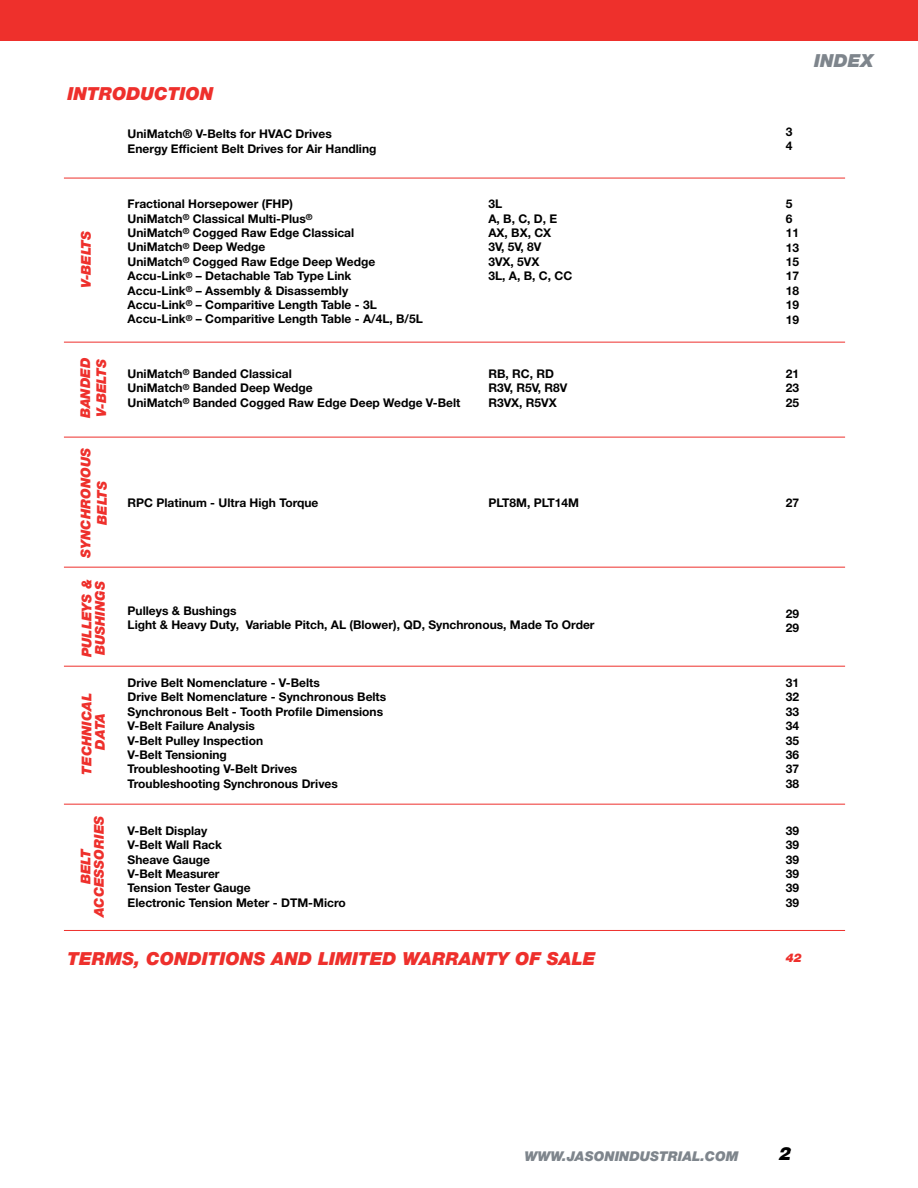
<style>
.page{position:relative;width:918px;height:1188px;background:#fff}
.page>*{position:absolute;margin:0;border:0;box-sizing:border-box;transform-origin:0 0}
.t1{font:italic 900 18px "Helvetica Neue LT Std";color:#ee302c}
.t2{font:italic 900 18px "Helvetica Neue LT Std";color:#7e858c}
.t3{font:italic 900 18px "Helvetica LT Std";color:#000}
.t4{font:italic 900 13.5px/13.5px "Helvetica Neue LT Std";color:#ee302c;text-align:center}
.t5{font:italic 900 13.5px "Helvetica Neue LT Std";color:#7e858c}
.t6{font:700 12px/14.4px "Helvetica Neue LT Std";color:#000}
.t7{font:italic 900 12px "Helvetica Neue LT Std";color:#ee302c}
.s1{font-family:"Helvetica Neue LT Std";font-weight:400;font-style:normal;font-size:15px;color:#fff}
</style>
<div class="page">
<div style="left:0;top:0;width:918px;height:41px;background:#ee302c"></div>
<hr style="left:64px;top:342px;width:781px;height:1px;background:#ee302c">
<hr style="left:64px;top:567px;width:781px;height:1px;background:#ee302c">
<hr style="left:64px;top:930px;width:781px;height:1px;background:#ee302c">
<hr style="left:64px;top:178px;width:781px;height:1px;background:#ee302c">
<hr style="left:64px;top:666px;width:781px;height:1px;background:#ee302c">
<hr style="left:64px;top:437px;width:781px;height:1px;background:#ee302c">
<hr style="left:64px;top:804px;width:781px;height:1px;background:#ee302c">
<h1 class="t1" style="left:68px;top:83px;width:147px">INTRODUCTION</h1>
<p class="t6" style="left:128px;top:127px;width:250px">UniMatch® V-Belts for HVAC Drives<br>Energy Efficient Belt Drives for Air Handling</p>
<p class="t6" style="left:786px;top:125px;width:8px">3<br>4</p>
<h1 class="t2" style="left:814px;top:50px;width:61px">INDEX</h1>
<p class="t4" style="left:79px;top:288px;width:59px;rotate:-90deg">V-BELTS</p>
<p class="t6" style="left:128px;top:197px;width:297px">Fractional Horsepower (FHP)<br>UniMatch<sup>®</sup> Classical Multi-Plus<sup>®<br></sup>UniMatch<sup>®</sup> Cogged Raw Edge Classical<br>UniMatch<sup>®</sup> Deep Wedge<br>UniMatch<sup>®</sup> Cogged Raw Edge Deep Wedge Accu-Link<sup>®</sup> – Detachable Tab Type Link<br>Accu-Link<sup>®</sup> – Assembly &amp; Disassembly<br>Accu-Link<sup>®</sup> – Comparitive Length Table - 3L Accu-Link<sup>®</sup> – Comparitive Length Table - A/4L, B/5L</p>
<p class="t6" style="left:488px;top:197px;width:85px">3L<br>A, B, C, D, E<br>AX, BX, CX<br>3V, 5V, 8V<br>3VX, 5VX<br>3L, A, B, C, CC</p>
<p class="t6" style="left:786px;top:198px;width:15px">5<br>6<br>11<br>13<br>15<br>17<br>18<br>19<br>19</p>
<p class="t4" style="left:77px;top:418px;width:62px;line-height:16.2px;text-align:left;rotate:-90deg">BANDED<br>V-BELTS</p>
<p class="t6" style="left:128px;top:367px;width:334px">UniMatch<sup>®</sup> Banded Classical<br>UniMatch<sup>®</sup> Banded Deep Wedge<br>UniMatch<sup>®</sup> Banded Cogged Raw Edge Deep Wedge V-Belt</p>
<p class="t6" style="left:488px;top:367px;width:80px">RB, RC, RD<br>R3V, R5V, R8V<br>R3VX, R5VX</p>
<p class="t6" style="left:786px;top:367px;width:15px;text-align:justify">21<br>23<br>25</p>
<p class="t4" style="left:78px;top:558px;width:111px;line-height:16.2px;rotate:-90deg">SYNCHRONOUS<br>BELTS</p>
<p class="t4" style="left:80px;top:657px;width:80px;text-align:left;rotate:-90deg">PULLEYS &amp;<br>BUSHINGS</p>
<p class="t4" style="left:80px;top:775px;width:83px;rotate:-90deg">TECHNICAL<br>DATA</p>
<p class="t6" style="left:128px;top:496px;width:192px">RPC Platinum - Ultra High Torque</p>
<p class="t6" style="left:488px;top:496px;width:92px">PLT8M, PLT14M</p>
<p class="t6" style="left:786px;top:496px;width:15px">27</p>
<p class="t6" style="left:128px;top:604px;width:468px">Pulleys &amp; Bushings<br>Light &amp; Heavy Duty, Variable Pitch, AL (Blower), QD, Synchronous, Made To Order</p>
<p class="t6" style="left:786px;top:607px;width:15px">29<br>29</p>
<p class="t6" style="left:128px;top:676px;width:260px">Drive Belt Nomenclature - V-Belts<br>Drive Belt Nomenclature - Synchronous Belts<br>Synchronous Belt - Tooth Profile Dimensions<br>V-Belt Failure Analysis<br>V-Belt Pulley Inspection<br>V-Belt Tensioning<br>Troubleshooting V-Belt Drives<br>Troubleshooting Synchronous Drives</p>
<p class="t6" style="left:786px;top:676px;width:15px;text-align:justify">31<br>32<br>33<br>34<br>35<br>36<br>37<br>38</p>
<p class="t4" style="left:79px;top:917px;width:103px;rotate:-90deg">BELT<br>ACCESSORIES</p>
<p class="t6" style="left:128px;top:824px;width:220px">V-Belt Display<br>V-Belt Wall Rack<br>Sheave Gauge<br>V-Belt Measurer<br>Tension Tester Gauge<br>Electronic Tension Meter - DTM-Micro</p>
<p class="t6" style="left:786px;top:824px;width:15px;text-align:justify">39<br>39<br>39<br>39<br>39<br>39</p>
<h1 class="t1" style="left:68px;top:948px;width:530px">TERMS, CONDITIONS AND LIMITED WARRANTY OF SALE</h1>
<p class="t7" style="left:786px;top:950px;width:18px">42</p>
<p class="t5" style="left:524px;top:1148px;width:216px">WWW.JASONINDUSTRIAL.COM</p>
<h1 class="t3" style="left:778px;top:1143px;width:22px">2<span class="s1">3</span></h1>
</div>
